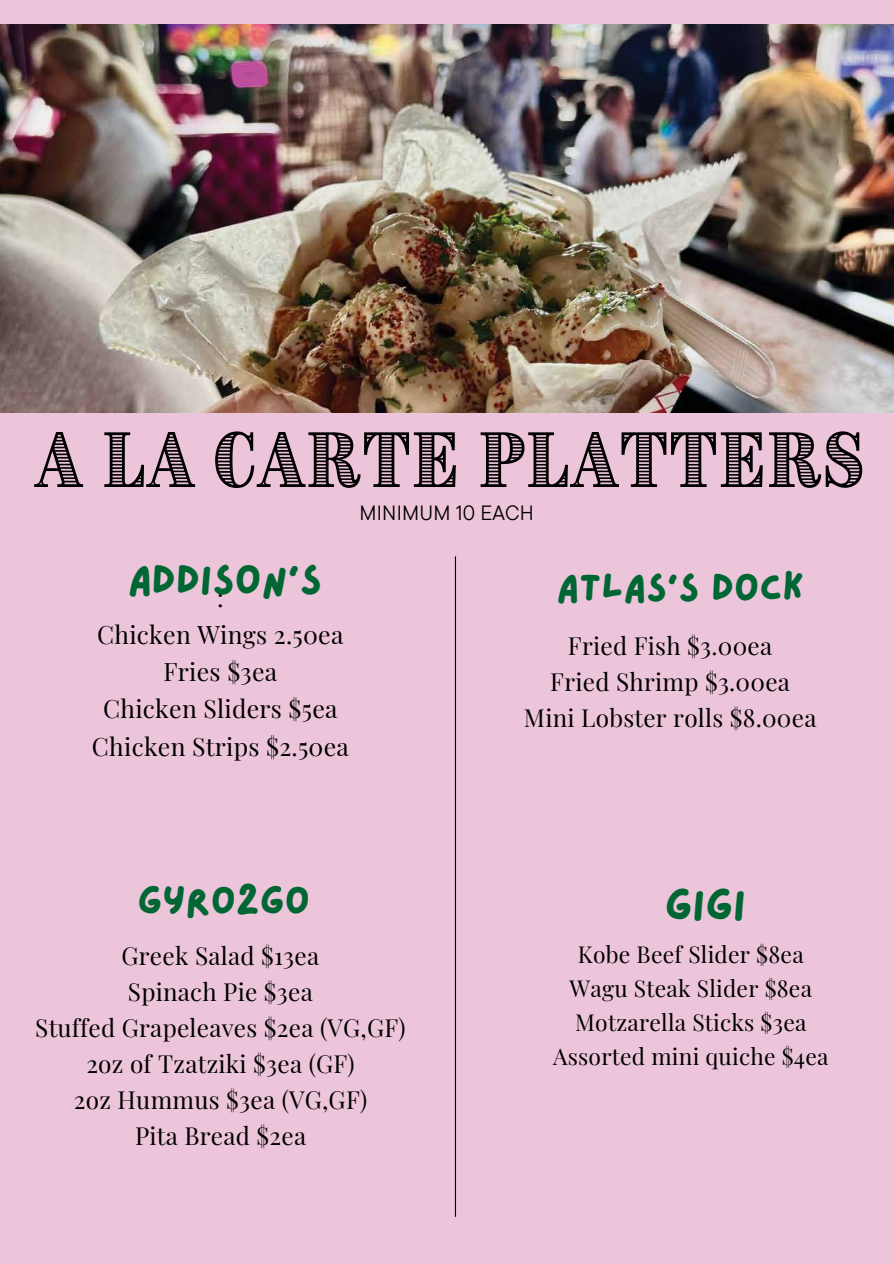
<style>
.page{position:relative;width:894px;height:1264px;background:#fff}
.page>*{position:absolute;margin:0;border:0;box-sizing:border-box;transform-origin:0 0}
.t1{font:67.05px "Brim Narrow Combined 1";color:#000}
.t2{font:43.5px "Lazydog";color:#063}
.t3{font:41.4px "Lazydog";color:#063}
.t4{font:39px "Lazydog";color:#063}
.t5{font:24.75px/37.2px "Playfair Display";letter-spacing:.01em;color:#000;text-align:center}
.t6{font:24.3px/36px "Playfair Display";letter-spacing:.01em;color:#000;text-align:center}
.t7{font:22.8px/33.8px "Playfair Display";letter-spacing:.01em;color:#000;text-align:center}
.t8{font:20.55px "TT Commons Pro";letter-spacing:.01em;color:#000}
</style>
<div class="page">
<div style="left:0;top:0;width:893px;height:1263px;background:#edc5da"></div>
<hr style="left:455px;top:556px;width:1px;height:660px;background:#000">
<img style="left:0;top:24px;width:893px;height:389px">
<h1 class="t1" style="left:34px;top:414px;width:832px">A LA CARTE PLATTERS</h1>
<p class="t8" style="left:359px;top:498px;width:176px">MINIMUM 10 EACH</p>
<h3 class="t3" style="left:128px;top:552px;width:196px">ADDISON'S</h3>
<p class="t5" style="left:92px;top:577px;width:258px">:<br>Chicken Wings 2.50ea<br>Fries $3ea<br>Chicken Sliders $5ea<br>Chicken Strips $2.50ea</p>
<h3 class="t4" style="left:556px;top:561px;width:249px">ATLAS'S DOCK</h3>
<p class="t6" style="left:523px;top:626px;width:294px">Fried Fish $3.00ea<br>Fried Shrimp $3.00ea<br>Mini Lobster rolls $8.00ea</p>
<h3 class="t4" style="left:137px;top:874px;width:174px">GYRO2GO</h3>
<h2 class="t2" style="left:664px;top:875px;width:83px">GIGI</h2>
<p class="t6" style="left:35px;top:936px;width:372px">Greek Salad $13ea<br>Spinach Pie $3ea<br>Stuffed Grapeleaves $2ea (VG,GF)<br>2oz of Tzatziki $3ea (GF)<br>2oz Hummus $3ea (VG,GF)<br>Pita Bread $2ea</p>
<p class="t7" style="left:553px;top:935px;width:277px">Kobe Beef Slider $8ea<br>Wagu Steak Slider $8ea<br>Motzarella Sticks $3ea<br>Assorted mini quiche $4ea</p>
</div>
